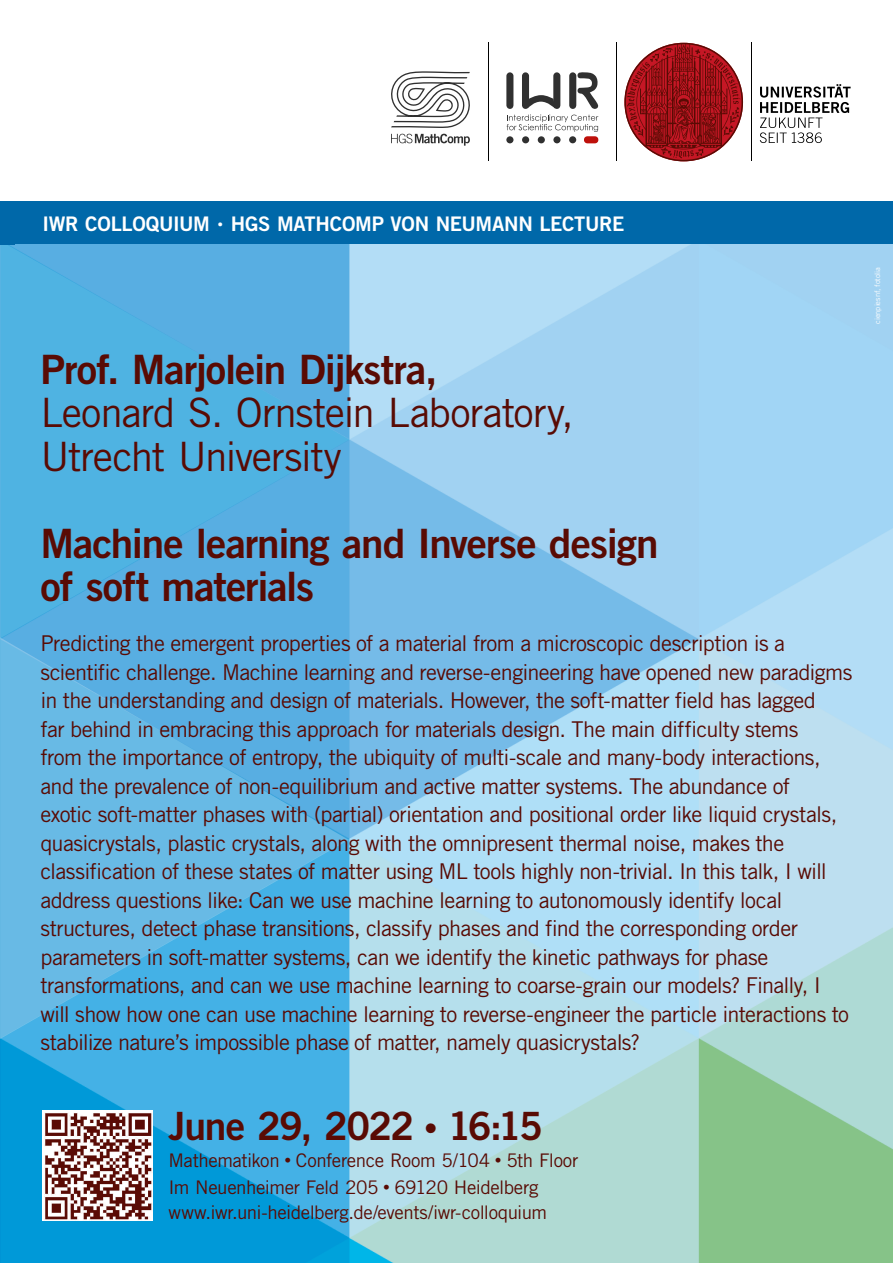
<style>
.page{position:relative;width:893px;height:1263px;background:#fff}
.page>*{position:absolute;margin:0;border:0;box-sizing:border-box;transform-origin:0 0}
.t1{font:40.5px/43.5px "Trade Gothic LT Com Bd 2";letter-spacing:-.025em;color:#590b04}
.t2{font:40.5px/43.5px "Trade Gothic LT Com";letter-spacing:-.03em;color:#590b04}
.t3{font:39px "Trade Gothic LT Com Bd 2";letter-spacing:-.04em;color:#590b04}
.t4{font:21.75px/28.5px "Trade Gothic LT Com";letter-spacing:-.03em;color:#590b04}
.t5{font:20.1px "Trade Gothic LT Com Bd 2";letter-spacing:-.015em;color:#fff}
.t6{font:18.75px/26.2px "Trade Gothic LT Com";letter-spacing:-.025em;color:#590b04}
.t7{font:7.5px "Trade Gothic LT Com";letter-spacing:-.015em;color:#fff}
.s1{font-size:25.5px}
.s2{font-size:27px}
.s3{font-size:13.5px}
</style>
<div class="page">
<div style="left:0;top:202px;width:893px;height:1061px;background:#0068a9"></div>
<img style="left:0;top:244px;width:893px;height:1019px">
<hr style="left:751px;top:43px;width:1px;height:118px;background:#000">
<svg style="left:760px;top:84px;width:91px;height:59px"></svg>
<svg style="left:624px;top:43px;width:119px;height:118px"></svg>
<hr style="left:616px;top:43px;width:1px;height:118px;background:#000">
<div style="left:506px;top:136px;width:7px;height:7px;background:#303030;border-radius:50%"></div>
<div style="left:522px;top:136px;width:7px;height:7px;background:#303030;border-radius:50%"></div>
<div style="left:538px;top:136px;width:7px;height:7px;background:#303030;border-radius:50%"></div>
<div style="left:553px;top:136px;width:8px;height:7px;background:#303030;border-radius:50%"></div>
<div style="left:569px;top:136px;width:7px;height:7px;background:#303030;border-radius:50%"></div>
<div style="left:584px;top:136px;width:14px;height:7px;background:#be100b;border-radius:3px"></div>
<svg style="left:506px;top:72px;width:92px;height:60px"></svg>
<hr style="left:488px;top:43px;width:1px;height:118px;background:#000">
<svg style="left:391px;top:71px;width:79px;height:57px"></svg>
<svg style="left:391px;top:134px;width:79px;height:12px"></svg>
<img style="left:43px;top:1110px;width:110px;height:110px">
<svg style="left:0;top:650px;width:349px;height:401px;background:#5ab4e4"></svg>
<svg style="left:0;top:244px;width:350px;height:406px;background:#54b0e1"></svg>
<p class="t5" style="left:43px;top:211px;width:583px">IWR COLLOQUIUM <span class="s1">·</span> HGS MATHCOMP VON NEUMANN LECTURE</p>
<h1 class="t1" style="left:40px;top:347px;width:399px">Prof. Marjolein Dijkstra,</h1>
<h1 class="t2" style="left:40px;top:390px;width:535px">Leonard S. Ornstein Laboratory,<br>Utrecht University</h1>
<h1 class="t1" style="left:40px;top:521px;width:620px">Machine learning and Inverse design of soft materials</h1>
<p class="t4" style="left:40px;top:629px;width:814px">Predicting the emergent properties of a material from a microscopic description is a scientific challenge. Machine learning and reverse-engineering have opened new paradigms in the understanding and design of materials. However, the soft-matter field has lagged<br>far behind in embracing this approach for materials design. The main difficulty stems<br>from the importance of entropy, the ubiquity of multi-scale and many-body interactions, and the prevalence of non-equilibrium and active matter systems. The abundance of<br>exotic soft-matter phases with (partial) orientation and positional order like liquid crystals, quasicrystals, plastic crystals, along with the omnipresent thermal noise, makes the classification of these states of matter using ML tools highly non-trivial. In this talk, I will address questions like: Can we use machine learning to autonomously identify local structures, detect phase transitions, classify phases and find the corresponding order parameters in soft-matter systems, can we identify the kinetic pathways for phase transformations, and can we use machine learning to coarse-grain our models? Finally, I will show how one can use machine learning to reverse-engineer the particle interactions to stabilize nature’s impossible phase of matter, namely quasicrystals?</p>
<p class="t7" style="left:873px;top:324px;width:58px;rotate:-90deg">cienpiesnf, fotolia</p>
<h2 class="t3" style="left:168px;top:1102px;width:376px">June 29, 2022 <span class="s2">•</span> 16:15</h2>
<p class="t6" style="left:168px;top:1147px;width:411px">Mathematikon <span class="s3">•</span> Conference Room 5/104 <span class="s3">•</span> 5th Floor<br>Im Neuenheimer Feld 205 <span class="s3">•</span> 69120 Heidelberg www.iwr.uni-heidelberg.de/events/iwr-colloquium</p>
</div>
